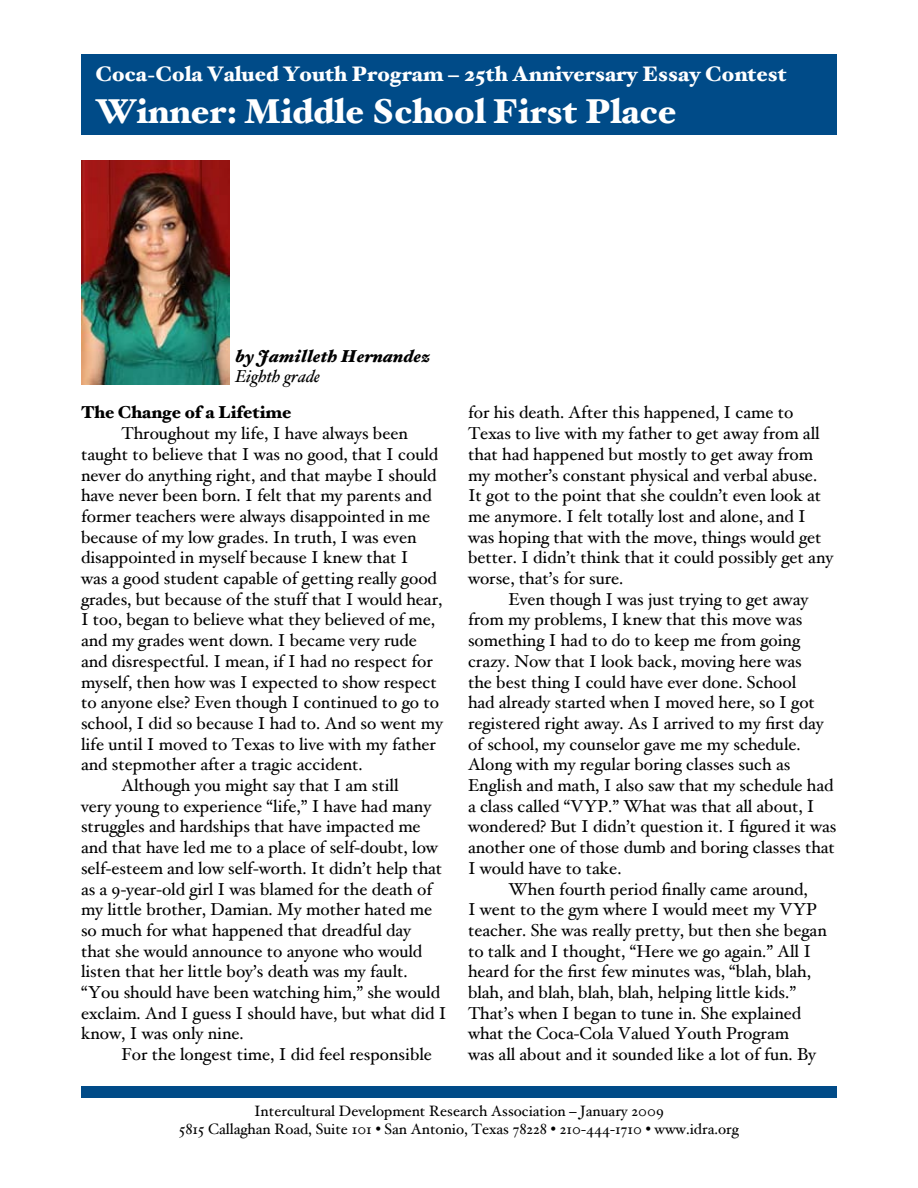
<style>
.page{position:relative;width:918px;height:1188px;background:#fff}
.page>*{position:absolute;margin:0;border:0;box-sizing:border-box;transform-origin:0 0}
.t1{font:900 34.5px "Hoefler Text";color:#fff}
.t2{font:900 21px "Hoefler Text";color:#fff}
.t3{font:17.25px/20.7px "Hoefler Text";color:#000}
.t4{font:italic 900 17.25px "Hoefler Text";color:#000}
.t5{font:900 17.25px "Hoefler Text";color:#000}
.t6{font:italic 17.25px "Hoefler Text";color:#000}
.t7{font:15px/18px "Hoefler Text";color:#000;text-align:center}
</style>
<div class="page">
<div style="left:81px;top:54px;width:756px;height:80px;background:#004b88"></div>
<div style="left:81px;top:1086px;width:756px;height:12px;background:#004b88"></div>
<img style="left:81px;top:161px;width:149px;height:223px">
<p class="t2" style="left:96px;top:60px;width:693px">Coca-Cola Valued Youth Program – 25th Anniversary Essay Contest</p>
<h1 class="t1" style="left:96px;top:88px;width:582px">Winner: Middle School First Place</h1>
<p class="t4" style="left:236px;top:344px;width:196px">by Jamilleth Hernandez</p>
<p class="t6" style="left:236px;top:366px;width:86px">Eighth grade</p>
<p class="t5" style="left:81px;top:401px;width:212px">The Change of a Lifetime</p>
<p class="t3" style="left:122px;top:423px;width:288px">Throughout my life, I have always been</p>
<p class="t3" style="left:81px;top:444px;width:359px">taught to believe that I was no good, that I could</p>
<p class="t3" style="left:81px;top:465px;width:357px">never do anything right, and that maybe I should</p>
<p class="t3" style="left:81px;top:485px;width:352px">have never been born. I felt that my parents and</p>
<p class="t3" style="left:81px;top:506px;width:351px">former teachers were always disappointed in me</p>
<p class="t3" style="left:81px;top:527px;width:337px">because of my low grades. In truth, I was even</p>
<p class="t3" style="left:81px;top:548px;width:329px">disappointed in myself because I knew that I</p>
<p class="t3" style="left:81px;top:568px;width:357px">was a good student capable of getting really good</p>
<p class="t3" style="left:81px;top:589px;width:363px">grades, but because of the stuff that I would hear,</p>
<p class="t3" style="left:81px;top:610px;width:356px">I too, began to believe what they believed of me,</p>
<p class="t3" style="left:81px;top:630px;width:337px">and my grades went down. I became very rude</p>
<p class="t3" style="left:81px;top:651px;width:353px">and disrespectful. I mean, if I had no respect for</p>
<p class="t3" style="left:81px;top:672px;width:357px">myself, then how was I expected to show respect</p>
<p class="t3" style="left:81px;top:692px;width:360px">to anyone else? Even though I continued to go to</p>
<p class="t3" style="left:81px;top:713px;width:364px">school, I did so because I had to. And so went my</p>
<p class="t3" style="left:81px;top:734px;width:357px">life until I moved to Texas to live with my father</p>
<p class="t3" style="left:81px;top:755px;width:283px">and stepmother after a tragic accident.</p>
<p class="t3" style="left:122px;top:775px;width:279px">Although you might say that I am still</p>
<p class="t3" style="left:81px;top:796px;width:352px">very young to experience “life,” I have had many</p>
<p class="t3" style="left:81px;top:817px;width:341px">struggles and hardships that have impacted me</p>
<p class="t3" style="left:81px;top:837px;width:358px">and that have led me to a place of self-doubt, low</p>
<p class="t3" style="left:81px;top:858px;width:363px">self-esteem and low self-worth. It didn’t help that</p>
<p class="t3" style="left:81px;top:879px;width:353px">as a 9-year-old girl I was blamed for the death of</p>
<p class="t3" style="left:81px;top:899px;width:353px">my little brother, Damian. My mother hated me</p>
<p class="t3" style="left:81px;top:920px;width:332px">so much for what happened that dreadful day</p>
<p class="t3" style="left:81px;top:941px;width:343px">that she would announce to anyone who would</p>
<p class="t3" style="left:81px;top:962px;width:328px">listen that her little boy’s death was my fault.</p>
<p class="t3" style="left:81px;top:982px;width:361px">“You should have been watching him,” she would</p>
<p class="t3" style="left:81px;top:1003px;width:367px">exclaim. And I guess I should have, but what did I</p>
<p class="t3" style="left:81px;top:1024px;width:164px">know, I was only nine.</p>
<p class="t3" style="left:122px;top:1044px;width:312px">For the longest time, I did feel responsible</p>
<p class="t3" style="left:468px;top:403px;width:367px">for his death. After this happened, I came to Texas to live with my father to get away from all that had happened but mostly to get away from my mother’s constant physical and verbal abuse.<br>It got to the point that she couldn’t even look at me anymore. I felt totally lost and alone, and I was hoping that with the move, things would get better. I didn’t think that it could possibly get any worse, that’s for sure.</p>
<p class="t3" style="left:509px;top:589px;width:301px">Even though I was just trying to get away</p>
<p class="t3" style="left:468px;top:610px;width:336px">from my problems, I knew that this move was</p>
<p class="t3" style="left:468px;top:630px;width:334px">something I had to do to keep me from going</p>
<p class="t3" style="left:468px;top:651px;width:335px">crazy. Now that I look back, moving here was</p>
<p class="t3" style="left:468px;top:672px;width:330px">the best thing I could have ever done. School</p>
<p class="t3" style="left:468px;top:692px;width:349px">had already started when I moved here, so I got</p>
<p class="t3" style="left:468px;top:713px;width:357px">registered right away. As I arrived to my first day</p>
<p class="t3" style="left:468px;top:734px;width:334px">of school, my counselor gave me my schedule.</p>
<p class="t3" style="left:468px;top:755px;width:324px">Along with my regular boring classes such as</p>
<p class="t3" style="left:468px;top:775px;width:367px">English and math, I also saw that my schedule had</p>
<p class="t3" style="left:468px;top:796px;width:348px">a class called “VYP.” What was that all about, I</p>
<p class="t3" style="left:468px;top:817px;width:370px">wondered? But I didn’t question it. I figured it was</p>
<p class="t3" style="left:468px;top:837px;width:369px">another one of those dumb and boring classes that</p>
<p class="t3" style="left:468px;top:858px;width:155px">I would have to take.</p>
<p class="t3" style="left:509px;top:879px;width:301px">When fourth period finally came around,</p>
<p class="t3" style="left:468px;top:899px;width:351px">I went to the gym where I would meet my VYP</p>
<p class="t3" style="left:468px;top:920px;width:360px">teacher. She was really pretty, but then she began</p>
<p class="t3" style="left:468px;top:941px;width:344px">to talk and I thought, “Here we go again.” All I</p>
<p class="t3" style="left:468px;top:962px;width:345px">heard for the first few minutes was, “blah, blah,</p>
<p class="t3" style="left:468px;top:982px;width:330px">blah, and blah, blah, blah, helping little kids.”</p>
<p class="t3" style="left:468px;top:1003px;width:335px">That’s when I began to tune in. She explained</p>
<p class="t3" style="left:468px;top:1024px;width:323px">what the Coca-Cola Valued Youth Program</p>
<p class="t3" style="left:468px;top:1044px;width:350px">was all about and it sounded like a lot of fun. By</p>
<p class="t7" style="left:179px;top:1103px;width:561px">Intercultural Development Research Association – January 2009<br>5815 Callaghan Road, Suite 101 • San Antonio, Texas 78228 • 210-444-1710 • www.idra.org</p>
</div>
